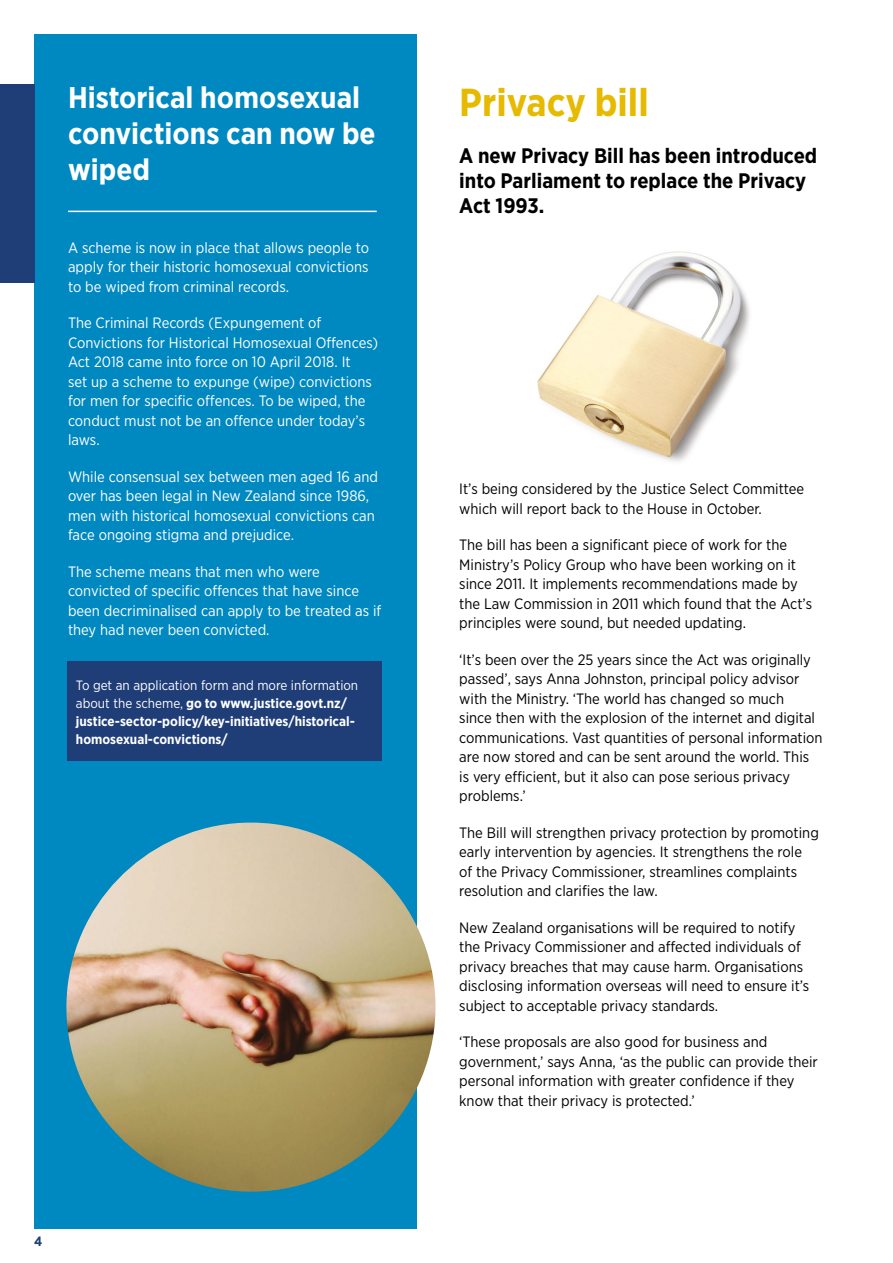
<style>
.page{position:relative;width:893px;height:1263px;background:#fff}
.page>*{position:absolute;margin:0;border:0;box-sizing:border-box;transform-origin:0 0}
.t1{font:700 39px "Gotham Narrow";color:#e5ba00}
.t2{font:700 30px/36px "Gotham Narrow";color:#fff}
.t3{font:700 21px/25.2px "Gotham Narrow";color:#000}
.t4{font:15px/19.5px "Gotham Narrow";color:#000}
.t5{font:15px/19.5px "Gotham Narrow";color:#fff}
.t6{font:700 13.5px/18px "Gotham Narrow";color:#fff}
.t7{font:700 13.5px "Gotham Narrow";color:#1f3d77}
.s1{font-weight:400}
</style>
<div class="page">
<div style="left:34px;top:34px;width:383px;height:1195px;background:#0088c1"></div>
<div style="left:0;top:84px;width:34px;height:199px;background:#1f3d77"></div>
<hr style="left:68px;top:211px;width:309px;height:1px;background:#fff">
<img style="left:66px;top:822px;width:370px;height:370px">
<img style="left:537px;top:251px;width:213px;height:211px">
<div style="left:67px;top:662px;width:315px;height:99px;background:#1f3d77"></div>
<hr style="left:892px;top:85px;width:1px;height:236px;background:#8cbf41">
<hr style="left:892px;top:36px;width:1px;height:110px;background:#5c8875">
<h2 class="t2" style="left:68px;top:80px;width:309px">Historical homosexual convictions can now be wiped</h2>
<h1 class="t1" style="left:459px;top:78px;width:191px">Privacy bill</h1>
<h3 class="t3" style="left:459px;top:143px;width:360px">A new Privacy Bill has been introduced into Parliament to replace the Privacy<br>Act 1993.</h3>
<p class="t5" style="left:68px;top:237px;width:303px;text-align:justify">A scheme is now in place that allows people to apply for their historic homosexual convictions to be wiped from criminal records.</p>
<p class="t5" style="left:68px;top:313px;width:312px">The Criminal Records (Expungement of Convictions for Historical Homosexual Offences)<br>Act 2018 came into force on 10 April 2018. It<br>set up a scheme to expunge (wipe) convictions for men for specific offences. To be wiped, the conduct must not be an offence under today’s laws.</p>
<p class="t5" style="left:68px;top:466px;width:311px">While consensual sex between men aged 16 and over has been legal in New Zealand since 1986, men with historical homosexual convictions can face ongoing stigma and prejudice.</p>
<p class="t5" style="left:68px;top:562px;width:315px">The scheme means that men who were convicted of specific offences that have since been decriminalised can apply to be treated as if they had never been convicted.</p>
<p class="t6" style="left:76px;top:676px;width:284px"><span class="s1">To get an application form and more information about the scheme,</span> go to www.justice.govt.nz/ justice-sector-policy/key-initiatives/historical&shy;homosexual-convictions/</p>
<p class="t4" style="left:459px;top:479px;width:346px">It’s being considered by the Justice Select Committee which will report back to the House in October.</p>
<p class="t4" style="left:459px;top:535px;width:354px">The bill has been a significant piece of work for the Ministry’s Policy Group who have been working on it since 2011. It implements recommendations made by the Law Commission in 2011 which found that the Act’s principles were sound, but needed updating.</p>
<p class="t4" style="left:459px;top:649px;width:365px">‘It’s been over the 25 years since the Act was originally passed’, says Anna Johnston, principal policy advisor with the Ministry. ‘The world has changed so much<br>since then with the explosion of the internet and digital communications. Vast quantities of personal information are now stored and can be sent around the world. This is very efficient, but it also can pose serious privacy problems.’</p>
<p class="t4" style="left:459px;top:822px;width:361px">The Bill will strengthen privacy protection by promoting early intervention by agencies. It strengthens the role<br>of the Privacy Commissioner, streamlines complaints resolution and clarifies the law.</p>
<p class="t4" style="left:459px;top:917px;width:352px">New Zealand organisations will be required to notify the Privacy Commissioner and affected individuals of privacy breaches that may cause harm. Organisations disclosing information overseas will need to ensure it’s subject to acceptable privacy standards.</p>
<p class="t4" style="left:459px;top:1032px;width:360px">‘These proposals are also good for business and government,’ says Anna, ‘as the public can provide their personal information with greater confidence if they know that their privacy is protected.’</p>
<p class="t7" style="left:34px;top:1233px;width:10px">4</p>
</div>
